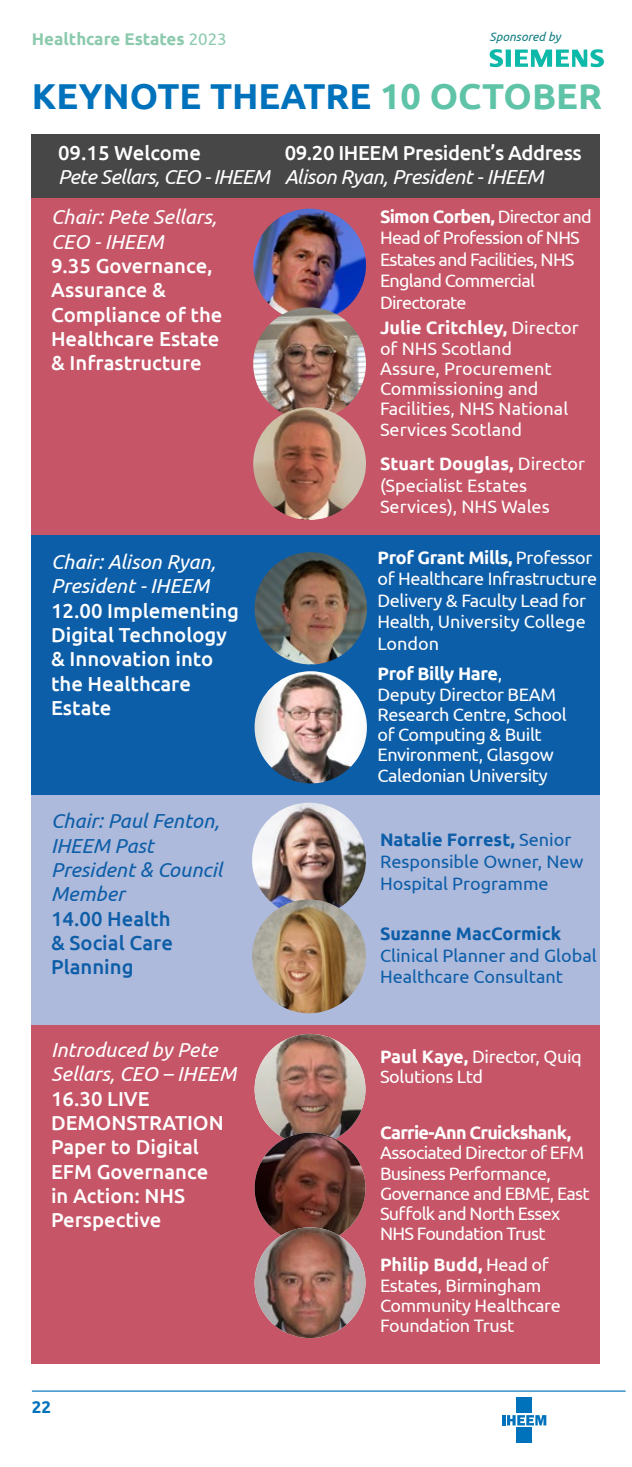
<style>
.page{position:relative;width:632px;height:1467px;background:#fff}
.page>*{position:absolute;margin:0;border:0;box-sizing:border-box;transform-origin:0 0}
.t1{font:700 36px "Ubuntu";color:#0072bc}
.t2{font:500 20.25px/24.3px "Ubuntu";color:#fff}
.t3{font:italic 20.25px/24.3px "Ubuntu";color:#0d5ea8}
.t4{font:500 20.25px/24.3px "Ubuntu";letter-spacing:-.02em;color:#fff}
.t5{font:italic 20.25px/24.3px "Ubuntu";letter-spacing:-.03em;color:#fff}
.t6{font:18px/20.2px "Ubuntu";letter-spacing:-.02em;color:#fff}
.t7{font:18px/20.2px "Ubuntu";letter-spacing:-.04em;color:#fff}
.t8{font:18px/20.2px "Ubuntu";color:#fff}
.t9{font:18px/21.6px "Ubuntu";color:#0d5ea8}
.t10{font:700 16.88px "Ubuntu";color:#8ccaae}
.t11{font:700 16.88px "Ubuntu";color:#0072bc}
.Speaker_Green{font:italic 12.15px "Ubuntu";color:#137f85}
.s1{font-weight:400}
.s2{color:#5fc3a8}
.s3{font-weight:500;font-style:normal}
.s4{font-weight:400;font-style:italic}
.s5{font-weight:700}
</style>
<div class="page">
<hr style="left:32px;top:1390px;width:593px;height:2px;background:#0072bc">
<svg style="left:502px;top:1415px;width:44px;height:10px"></svg>
<div style="left:516px;top:1398px;width:16px;height:15px;background:#0072bc"></div>
<div style="left:516px;top:1428px;width:16px;height:15px;background:#0072bc"></div>
<div style="left:32px;top:198px;width:568px;height:338px;background:#c65567"></div>
<div style="left:32px;top:1024px;width:568px;height:340px;background:#c65567"></div>
<div style="left:32px;top:134px;width:568px;height:64px;background:#474748"></div>
<div style="left:32px;top:795px;width:568px;height:230px;background:#aebadc"></div>
<img style="left:253px;top:209px;width:113px;height:98px">
<img style="left:253px;top:307px;width:113px;height:100px">
<img style="left:253px;top:407px;width:113px;height:113px">
<div style="left:32px;top:536px;width:568px;height:259px;background:#0d5ea8"></div>
<img style="left:254px;top:552px;width:113px;height:113px">
<img style="left:254px;top:671px;width:113px;height:113px">
<img style="left:252px;top:803px;width:114px;height:96px">
<img style="left:252px;top:899px;width:114px;height:115px">
<img style="left:254px;top:1034px;width:111px;height:111px;border-radius:55px">
<img style="left:254px;top:1133px;width:111px;height:110px;border-radius:55px">
<img style="left:254px;top:1227px;width:111px;height:111px;border-radius:55px">
<svg style="left:489px;top:49px;width:14px;height:18px"></svg>
<div style="left:505px;top:50px;width:5px;height:17px;background:#0db9a9"></div>
<svg style="left:515px;top:49px;width:88px;height:18px"></svg>
<p class="Speaker_Green" style="left:489px;top:30px;width:73px">Sponsored by</p>
<p class="t10" style="left:32px;top:29px;width:196px">Healthcare Estates <span class="s1">2023</span></p>
<p class="t1" style="left:32px;top:74px;width:571px">KEYNOTE THEATRE <span class="s2">10 OCTOBER</span></p>
<p class="t5" style="left:58px;top:140px;width:213px"><span class="s3">09.15 Welcome<br></span>Pete Sellars, CEO - IHEEM</p>
<p class="t4" style="left:284px;top:140px;width:298px">09.20 IHEEM President’s Address<br><span class="s4">Alison Ryan, President - IHEEM</span></p>
<p class="t7" style="left:380px;top:205px;width:213px;line-height:21.6px"><span class="s5">Simon Corben,</span> Director and<br>Head of Profession of NHS<br>Estates and Facilities, NHS<br>England Commercial<br>Directorate</p>
<p class="t2" style="left:51px;top:204px;width:173px"><span class="s4">Chair: Pete Sellars,<br>CEO - IHEEM<br></span>9.35 Governance,<br>Assurance &amp;<br>Compliance of the<br>Healthcare Estate &amp; Infrastructure</p>
<p class="t8" style="left:380px;top:317px;width:200px"><span class="s5">Julie Critchley,</span> Director of NHS Scotland<br>Assure, Procurement<br>Commissioning and<br>Facilities, NHS National<br>Services Scotland</p>
<p class="t8" style="left:380px;top:452px;width:206px;line-height:21.6px"><span class="s5">Stuart Douglas,</span> Director (Specialist Estates<br>Services), NHS Wales</p>
<p class="t2" style="left:51px;top:549px;width:189px"><span class="s4">Chair: Alison Ryan,<br>President - IHEEM<br></span>12.00 Implementing<br>Digital Technology &amp; Innovation into the Healthcare<br>Estate</p>
<p class="t6" style="left:377px;top:546px;width:221px;line-height:21.6px"><span class="s5">Prof Grant Mills,</span> Professor of Healthcare Infrastructure<br>Delivery &amp; Faculty Lead for<br>Health, University College<br>London</p>
<p class="t6" style="left:377px;top:663px;width:191px"><span class="s5">Prof Billy Hare</span>,<br>Deputy Director BEAM<br>Research Centre, School of Computing &amp; Built<br>Environment, Glasgow<br>Caledonian University</p>
<p class="t3" style="left:51px;top:808px;width:173px">Chair: Paul Fenton,<br>IHEEM Past<br>President &amp; Council<br>Member<br><span class="s3">14.00 Health<br>&amp; Social Care<br>Planning</span></p>
<p class="t2" style="left:51px;top:1037px;width:186px"><span class="s4">Introduced by Pete<br>Sellars, CEO – IHEEM<br></span>16.30 LIVE<br>DEMONSTRATION<br>Paper to Digital<br>EFM Governance<br>in Action: NHS<br>Perspective</p>
<p class="t11" style="left:32px;top:1397px;width:21px">22</p>
<p class="t9" style="left:380px;top:829px;width:205px"><span class="s5">Natalie Forrest,</span> Senior<br>Responsible Owner, New<br>Hospital Programme</p>
<p class="t9" style="left:380px;top:922px;width:218px"><span class="s5">Suzanne MacCormick<br></span>Clinical Planner and Global<br>Healthcare Consultant</p>
<p class="t6" style="left:380px;top:1046px;width:203px"><span class="s5">Paul Kaye,</span> Director, Quiq<br>Solutions Ltd</p>
<p class="t7" style="left:380px;top:1122px;width:211px"><span class="s5">Carrie-Ann Cruickshank,<br></span>Associated Director of EFM<br>Business Performance,<br>Governance and EBME, East<br>Suffolk and North Essex<br>NHS Foundation Trust</p>
<p class="t6" style="left:380px;top:1254px;width:182px"><span class="s5">Philip Budd,</span> Head of<br>Estates, Birmingham<br>Community Healthcare<br>Foundation Trust</p>
</div>
